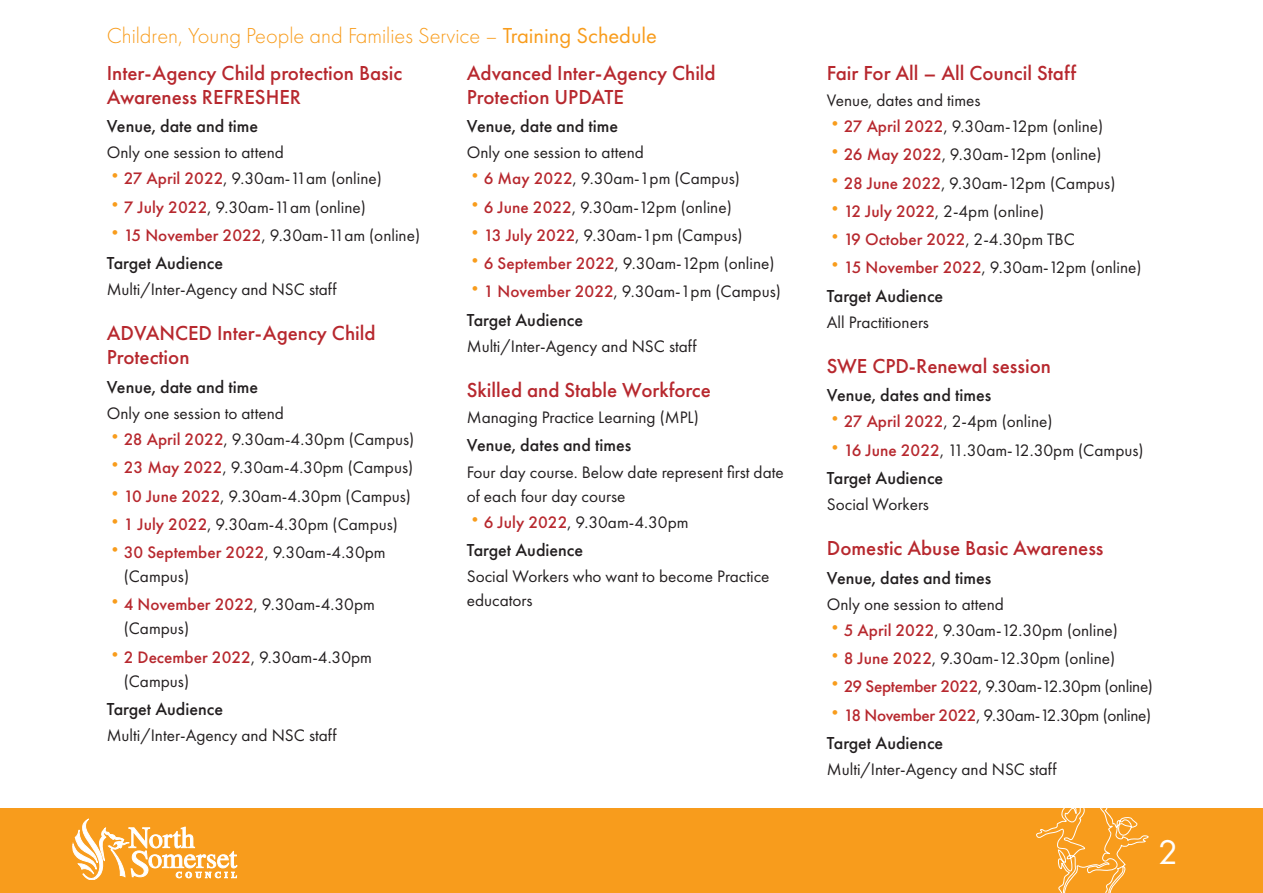
<style>
.page{position:relative;width:1263px;height:893px;background:#fff}
.page>*{position:absolute;margin:0;border:0;box-sizing:border-box;transform-origin:0 0}
.t1{font:31.5px "Futura LT";color:#fff}
.t2{font:300 22.5px "Futura PT";color:#f89c1c}
.Heading_3__H3{font:500 21px/24px "Futura PT";color:#b7282e}
.Heading_4__H4{font:500 18px "Futura PT";color:#231f20}
.Text__P{font:17.25px/24px "Futura PT";color:#231f20}
.Text__P-2{font:17.25px "Futura PT";letter-spacing:-.02em;color:#231f20}
.t3{font:500 17.25px "Futura PT";color:#b7282e}
.s1{font-weight:400}
.s2{font-weight:500;color:#b7282e}
.s3{font-weight:400;color:#231f20}
</style>
<div class="page">
<div style="left:0;top:808px;width:1263px;height:85px;background:#f89c1c"></div>
<svg style="left:72px;top:819px;width:165px;height:61px"></svg>
<svg style="left:1036px;top:808px;width:113px;height:85px"></svg>
<h2 class="t2" style="left:107px;top:22px;width:552px">Children, Young People and Families Service – <span class="s1">Training Schedule</span></h2>
<h3 class="Heading_3__H3" style="left:107px;top:61px;width:297px">Inter-Agency Child protection Basic<br>Awareness REFRESHER</h3>
<h4 class="Heading_4__H4" style="left:107px;top:115px;width:153px">Venue, date and time</h4>
<p class="Text__P" style="left:107px;top:140px;width:179px">Only one session to attend</p>
<p class="Text__P" style="left:107px;top:166px;width:277px"><sup>•</sup><span class="s2">27 April 2022</span>, 9.30am-11am (online)</p>
<p class="Text__P" style="left:107px;top:195px;width:261px"><sup>•</sup><span class="s2">7 July 2022</span>, 9.30am-11am (online)</p>
<p class="Text__P" style="left:107px;top:223px;width:315px"><sup>•</sup><span class="s2">15 November 2022</span>, 9.30am-11am (online)</p>
<h4 class="Heading_4__H4" style="left:107px;top:252px;width:118px">Target Audience</h4>
<p class="Text__P" style="left:107px;top:277px;width:231px">Multi/Inter-Agency and NSC staff</p>
<h3 class="Heading_3__H3" style="left:107px;top:321px;width:270px">ADVANCED Inter-Agency Child<br>Protection</h3>
<h4 class="Heading_4__H4" style="left:107px;top:376px;width:153px">Venue, date and time</h4>
<p class="Text__P" style="left:107px;top:401px;width:179px">Only one session to attend</p>
<p class="Text__P" style="left:107px;top:427px;width:309px"><sup>•</sup><span class="s2">28 April 2022</span>, 9.30am-4.30pm (Campus)</p>
<p class="Text__P" style="left:107px;top:455px;width:308px"><sup>•</sup><span class="s2">23 May 2022</span>, 9.30am-4.30pm (Campus)</p>
<p class="Text__P" style="left:107px;top:484px;width:306px"><sup>•</sup><span class="s2">10 June 2022</span>, 9.30am-4.30pm (Campus)</p>
<p class="Text__P" style="left:107px;top:512px;width:293px"><sup>•</sup><span class="s2">1 July 2022</span>, 9.30am-4.30pm (Campus)</p>
<p class="Text__P" style="left:124px;top:540px;width:264px;text-indent:-17px"><sup>•</sup><span class="s2">30 September 2022</span>, 9.30am-4.30pm (Campus)</p>
<p class="Text__P" style="left:124px;top:592px;width:253px;text-indent:-17px"><sup>•</sup><span class="s2">4 November 2022</span>, 9.30am-4.30pm (Campus)</p>
<p class="Text__P" style="left:124px;top:645px;width:250px;text-indent:-17px"><sup>•</sup><span class="s2">2 December 2022</span>, 9.30am-4.30pm (Campus)</p>
<h4 class="Heading_4__H4" style="left:107px;top:698px;width:118px">Target Audience</h4>
<p class="Text__P" style="left:107px;top:723px;width:231px">Multi/Inter-Agency and NSC staff</p>
<h3 class="Heading_3__H3" style="left:467px;top:61px;width:250px">Advanced Inter-Agency Child<br>Protection UPDATE</h3>
<h4 class="Heading_4__H4" style="left:467px;top:115px;width:153px">Venue, date and time</h4>
<p class="Text__P" style="left:467px;top:140px;width:179px">Only one session to attend</p>
<p class="Text__P" style="left:467px;top:166px;width:275px"><sup>•</sup><span class="s2">6 May 2022</span>, 9.30am-1pm (Campus)</p>
<p class="Text__P" style="left:467px;top:195px;width:266px"><sup>•</sup><span class="s2">6 June 2022</span>, 9.30am-12pm (online)</p>
<p class="Text__P" style="left:467px;top:223px;width:277px"><sup>•</sup><span class="s2">13 July 2022</span>, 9.30am-1pm (Campus)</p>
<p class="Text__P" style="left:467px;top:251px;width:309px"><sup>•</sup><span class="s2">6 September 2022</span>, 9.30am-12pm (online)</p>
<p class="Text__P" style="left:467px;top:279px;width:316px"><sup>•</sup><span class="s2">1 November 2022</span>, 9.30am-1pm (Campus)</p>
<h4 class="Heading_4__H4" style="left:467px;top:309px;width:118px">Target Audience</h4>
<p class="Text__P" style="left:467px;top:334px;width:231px">Multi/Inter-Agency and NSC staff</p>
<h3 class="Heading_3__H3" style="left:467px;top:378px;width:245px">Skilled and Stable Workforce</h3>
<p class="Text__P" style="left:467px;top:405px;width:234px">Managing Practice Learning (MPL)</p>
<h4 class="Heading_4__H4" style="left:467px;top:435px;width:166px">Venue, dates and times</h4>
<p class="Text__P" style="left:467px;top:460px;width:318px">Four day course. Below date represent first date of each four day course</p>
<p class="Text__P" style="left:467px;top:510px;width:223px"><sup>•</sup><span class="s2">6 July 2022</span>, 9.30am-4.30pm</p>
<h4 class="Heading_4__H4" style="left:467px;top:539px;width:118px">Target Audience</h4>
<p class="Text__P" style="left:467px;top:564px;width:304px">Social Workers who want to become Practice educators</p>
<h3 class="Heading_3__H3" style="left:827px;top:61px;width:251px">Fair For All – All Council Staff</h3>
<p class="Text__P" style="left:827px;top:88px;width:155px">Venue, dates and times</p>
<p class="Text__P" style="left:827px;top:114px;width:278px"><sup>•</sup><span class="s2">27 April 2022</span>, 9.30am-12pm (online)</p>
<p class="Text__P" style="left:827px;top:142px;width:276px"><sup>•</sup><span class="s2">26 May 2022</span>, 9.30am-12pm (online)</p>
<p class="Text__P" style="left:827px;top:171px;width:290px"><sup>•</sup><span class="s2">28 June 2022</span>, 9.30am-12pm (Campus)</p>
<p class="Text__P" style="left:827px;top:199px;width:219px"><sup>•</sup><span class="s2">12 July 2022</span>, 2-4pm (online)</p>
<p class="t3" style="left:827px;top:229px;width:249px"><sup>•</sup>19 October 2022<span class="s3">, 2-4.30pm TBC</span></p>
<p class="Text__P" style="left:827px;top:255px;width:316px"><sup>•</sup><span class="s2">15 November 2022</span>, 9.30am-12pm (online)</p>
<h4 class="Heading_4__H4" style="left:827px;top:285px;width:118px">Target Audience</h4>
<p class="Text__P" style="left:827px;top:310px;width:104px">All Practitioners</p>
<h3 class="Heading_3__H3" style="left:827px;top:354px;width:226px">SWE CPD-Renewal session</h3>
<h4 class="Heading_4__H4" style="left:827px;top:384px;width:166px">Venue, dates and times</h4>
<p class="Text__P" style="left:827px;top:409px;width:227px"><sup>•</sup><span class="s2">27 April 2022</span>, 2-4pm (online)</p>
<p class="Text__P" style="left:827px;top:438px;width:318px"><sup>•</sup><span class="s2">16 June 2022</span>, 11.30am-12.30pm (Campus)</p>
<h4 class="Heading_4__H4" style="left:827px;top:467px;width:118px">Target Audience</h4>
<p class="Text__P" style="left:827px;top:492px;width:104px">Social Workers</p>
<h3 class="Heading_3__H3" style="left:827px;top:536px;width:278px">Domestic Abuse Basic Awareness</h3>
<h4 class="Heading_4__H4" style="left:827px;top:567px;width:166px">Venue, dates and times</h4>
<p class="Text__P" style="left:827px;top:592px;width:179px">Only one session to attend</p>
<p class="Text__P" style="left:827px;top:618px;width:293px"><sup>•</sup><span class="s2">5 April 2022</span>, 9.30am-12.30pm (online)</p>
<p class="Text__P" style="left:827px;top:646px;width:290px"><sup>•</sup><span class="s2">8 June 2022</span>, 9.30am-12.30pm (online)</p>
<p class="Text__P-2" style="left:827px;top:676px;width:328px"><sup>•</sup><span class="s2">29 September 2022</span>, 9.30am-12.30pm (online)</p>
<p class="Text__P-2" style="left:827px;top:705px;width:326px"><sup>•</sup><span class="s2">18 November 2022</span>, 9.30am-12.30pm (online)</p>
<h4 class="Heading_4__H4" style="left:827px;top:732px;width:118px">Target Audience</h4>
<p class="Text__P" style="left:827px;top:757px;width:231px">Multi/Inter-Agency and NSC staff</p>
<h1 class="t1" style="left:1158px;top:832px;width:21px">2</h1>
</div>
